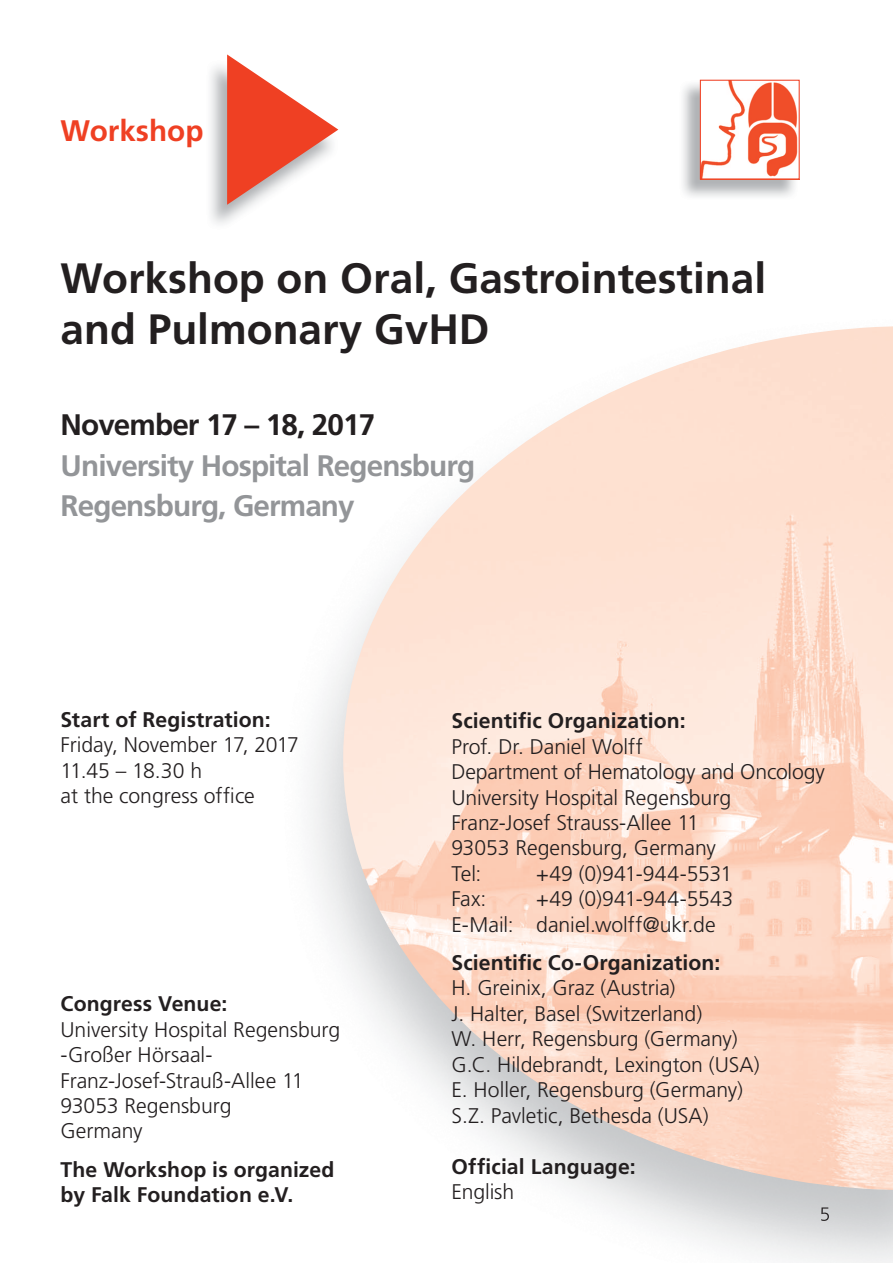
<style>
.page{position:relative;width:893px;height:1263px;background:#fff}
.page>*{position:absolute;margin:0;border:0;box-sizing:border-box;transform-origin:0 0}
.t1{font:700 42.45px/50.8px "Frutiger";color:#231f20}
.t2{font:700 29.7px/40.3px "Frutiger";letter-spacing:-.03em;color:#939598}
.t3{font:700 29.7px "Frutiger";letter-spacing:-.03em;color:#231f20}
.t4{font:700 29.7px "Frutiger";color:#ef4023}
.t5{font:300 21.15px/25.5px "Frutiger";color:#231f20}
.t6{font:700 21.15px/25.5px "Frutiger";letter-spacing:.005em;color:#231f20}
</style>
<div class="page">
<img style="left:821px;top:1207px;width:8px;height:14px">
<img style="left:343px;top:326px;width:549px;height:864px">
<img style="left:683px;top:81px;width:112px;height:116px">
<img style="left:702px;top:82px;width:96px;height:96px">
<div style="left:700px;top:80px;width:100px;height:100px;border:1px solid #ef4023"></div>
<svg style="left:227px;top:54px;width:111px;height:151px"></svg>
<h2 class="t4" style="left:61px;top:118px;width:144px">Workshop</h2>
<h1 class="t1" style="left:61px;top:257px;width:707px">Workshop on Oral, Gastrointestinal and Pulmonary GvHD</h1>
<h2 class="t3" style="left:61px;top:413px;width:316px">November 17 – 18, 2017</h2>
<h2 class="t2" style="left:61px;top:448px;width:416px">University Hospital Regensburg<br>Regensburg, Germany</h2>
<p class="t6" style="left:61px;top:709px;width:212px">Start of Registration:</p>
<p class="t5" style="left:61px;top:734px;width:240px">Friday, November 17, 2017<br>11.45 – 18.30 h<br>at the congress office</p>
<p class="t6" style="left:61px;top:993px;width:168px">Congress Venue:</p>
<p class="t5" style="left:61px;top:1018px;width:281px">University Hospital Regensburg -Großer Hörsaal-<br>Franz-Josef-Strauß-Allee 11<br>93053 Regensburg<br>Germany</p>
<p class="t6" style="left:61px;top:1158px;width:275px">The Workshop is organized by Falk Foundation e.V.</p>
<p class="t6" style="left:451px;top:710px;width:236px">Scientific Organization:</p>
<p class="t5" style="left:451px;top:735px;width:375px">Prof. Dr. Daniel Wolff<br>Department of Hematology and Oncology<br>University Hospital Regensburg<br>Franz-Josef Strauss-Allee 11<br>93053 Regensburg, Germany<br>Tel:</p>
<p class="t5" style="left:536px;top:862px;width:197px">+49 (0)941-944-5531</p>
<p class="t5" style="left:451px;top:888px;width:283px;text-indent:85px">+49 (0)941-944-5543<br>E-Mail: daniel.wolff@ukr.de</p>
<p class="t6" style="left:451px;top:951px;width:271px">Scientific Co-Organization:</p>
<p class="t5" style="left:451px;top:977px;width:310px">H. Greinix, Graz (Austria)<br>J. Halter, Basel (Switzerland)<br>W. Herr, Regensburg (Germany)<br>G.C. Hildebrandt, Lexington (USA)<br>E. Holler, Regensburg (Germany)<br>S.Z. Pavletic, Bethesda (USA)</p>
<p class="t6" style="left:451px;top:1155px;width:186px">Official Language:</p>
<p class="t5" style="left:451px;top:1181px;width:64px">English</p>
<p class="t5" style="left:451px;top:888px;width:37px">Fax:</p>
</div>
